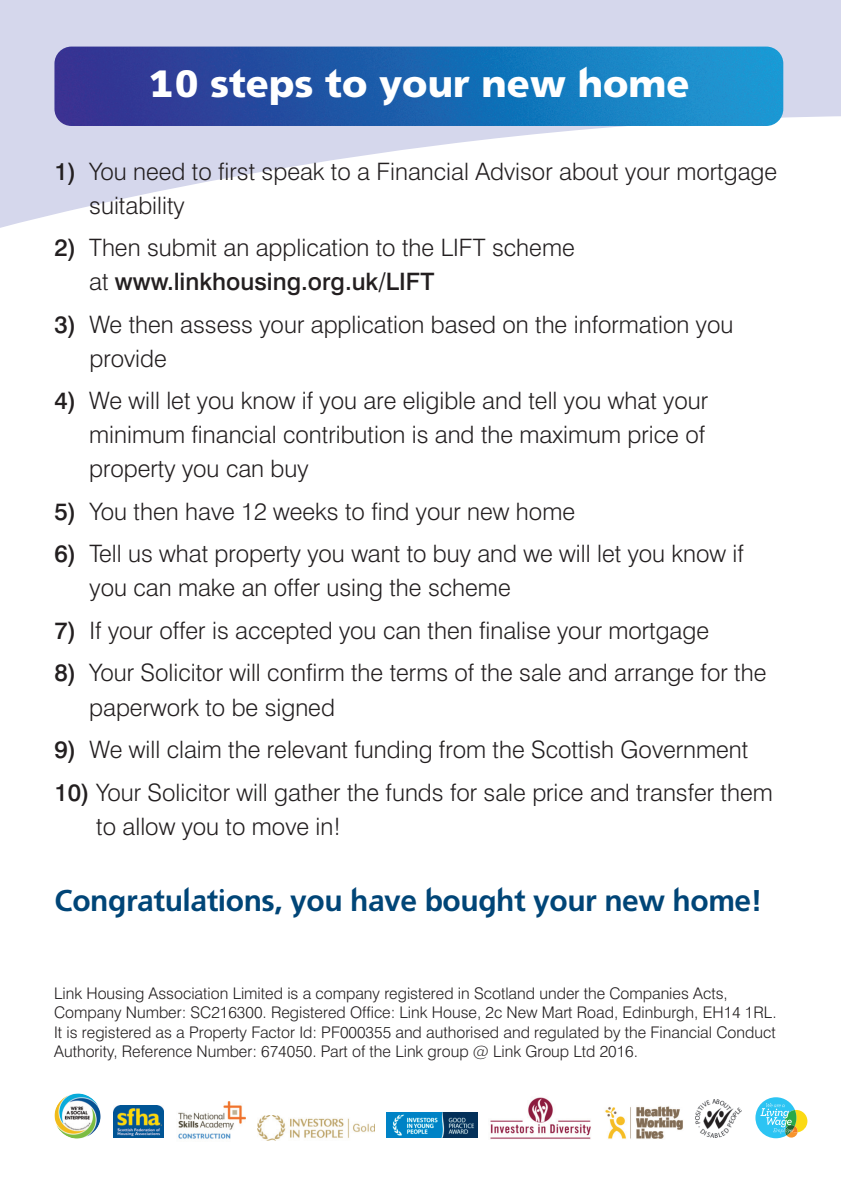
<style>
.page{position:relative;width:841px;height:1191px;background:#fff}
.page>*{position:absolute;margin:0;border:0;box-sizing:border-box;transform-origin:0 0}
.t1{font:900 38px "Freeway";color:#fff}
.t2{font:30px "Freeway Demi";letter-spacing:-.015em;color:#004577}
.t3{font:300 24px/34px "Swiss 721 BT";color:#231f20}
.t4{font:300 16px/19.2px "Swiss 721 BT";color:#231f20}
.s1{font-weight:500}
</style>
<div class="page">
<svg style="left:0;top:0;width:841px;height:228px;fill:#d5d7ec"></svg>
<img style="left:54px;top:47px;width:729px;height:79px;border-radius:17px">
<img style="left:113px;top:1105px;width:50px;height:32px">
<img style="left:55px;top:1093px;width:46px;height:45px;border-radius:50%">
<svg style="left:755px;top:1097px;width:52px;height:41px"></svg>
<img style="left:490px;top:1097px;width:101px;height:42px">
<img style="left:386px;top:1112px;width:91px;height:25px">
<img style="left:695px;top:1099px;width:46px;height:38px">
<img style="left:178px;top:1101px;width:68px;height:38px">
<img style="left:605px;top:1106px;width:78px;height:33px">
<img style="left:257px;top:1115px;width:117px;height:25px">
<h1 class="t1" style="left:148px;top:67px;width:543px">10 steps to your new home</h1>
<p class="t3" style="left:89px;top:155px;width:689px;text-indent:-35px"><span class="s1">1)</span> You need to first speak to a Financial Advisor about your mortgage suitability</p>
<p class="t3" style="left:89px;top:232px;width:487px;text-indent:-35px"><span class="s1">2)</span> Then submit an application to the LIFT scheme at <span class="s1">www.linkhousing.org.uk/LIFT</span></p>
<p class="t3" style="left:89px;top:308px;width:645px;text-indent:-35px"><span class="s1">3)</span> We then assess your application based on the information you provide</p>
<p class="t3" style="left:89px;top:385px;width:620px;text-indent:-35px"><span class="s1">4)</span> We will let you know if you are eligible and tell you what your minimum financial contribution is and the maximum price of property you can buy</p>
<p class="t3" style="left:54px;top:495px;width:522px"><span class="s1">5)</span> You then have 12 weeks to find your new home</p>
<p class="t3" style="left:89px;top:538px;width:656px;text-indent:-35px"><span class="s1">6)</span> Tell us what property you want to buy and we will let you know if you can make an offer using the scheme</p>
<p class="t3" style="left:54px;top:614px;width:656px"><span class="s1">7)</span> If your offer is accepted you can then finalise your mortgage</p>
<p class="t3" style="left:89px;top:657px;width:678px;text-indent:-35px"><span class="s1">8)</span> Your Solicitor will confirm the terms of the sale and arrange for the paperwork to be signed</p>
<p class="t3" style="left:54px;top:733px;width:695px"><span class="s1">9)</span> We will claim the relevant funding from the Scottish Government</p>
<p class="t3" style="left:96px;top:776px;width:678px;text-indent:-42px"><span class="s1">10)</span> Your Solicitor will gather the funds for sale price and transfer them to allow you to move in!</p>
<p class="t2" style="left:54px;top:886px;width:709px">Congratulations, you have bought your new home!</p>
<p class="t4" style="left:54px;top:984px;width:724px">Link Housing Association Limited is a company registered in Scotland under the Companies Acts, Company Number: SC216300. Registered Office: Link House, 2c New Mart Road, Edinburgh, EH14 1RL.<br>It is registered as a Property Factor Id: PF000355 and authorised and regulated by the Financial Conduct Authority, Reference Number: 674050. Part of the Link group @ Link Group Ltd 2016.</p>
</div>
